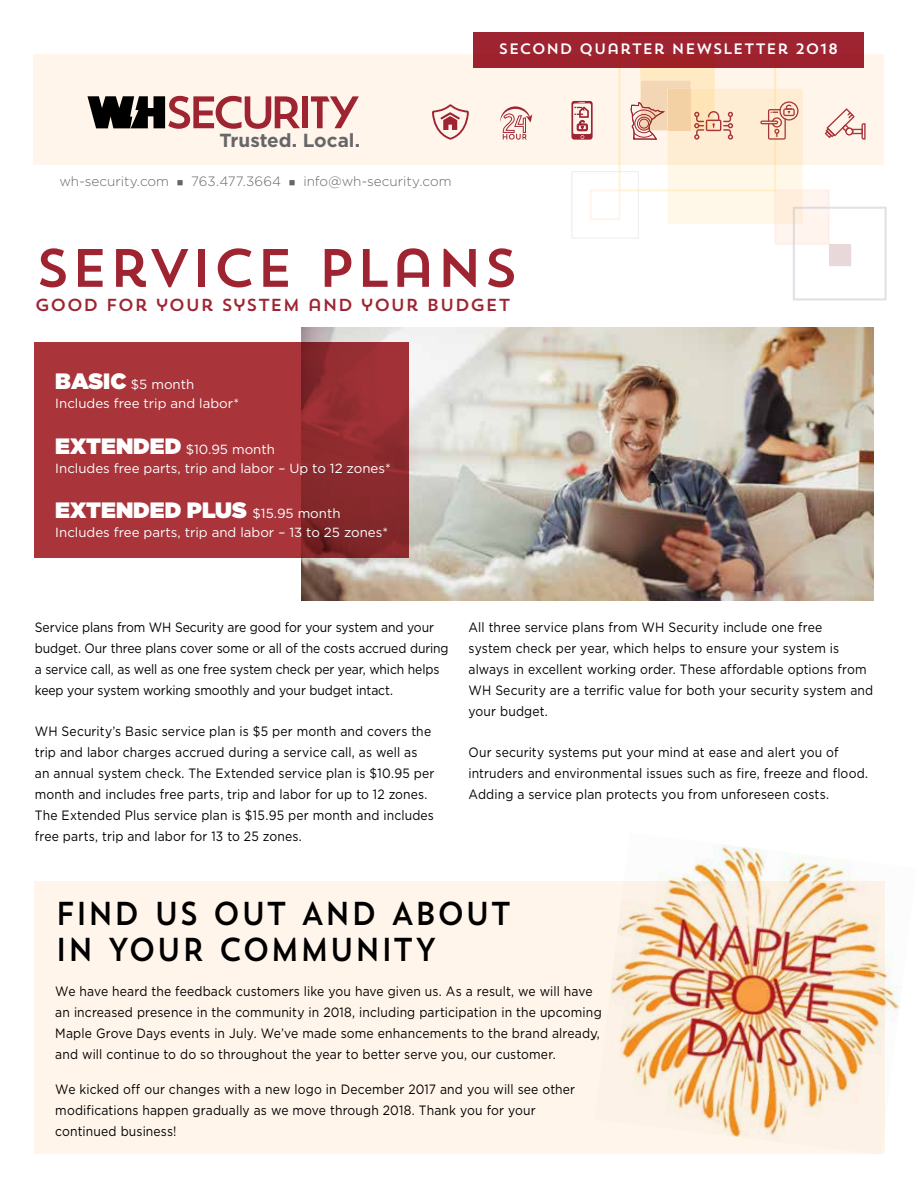
<style>
.page{position:relative;width:918px;height:1188px;background:#fff}
.page>*{position:absolute;margin:0;border:0;box-sizing:border-box;transform-origin:0 0}
.t1{font:53.85px "Trend Sans One";letter-spacing:-.015em;color:#9e2432}
.t2{font:33px/36px "Trend Sans One";letter-spacing:-.005em;color:#000;scale:.9 1}
.t3{font:900 22.2px "Gotham";color:#fff}
.t4{font:700 18.9px "Gotham";color:#676668}
.t5{font:17.4px "Trend Sans One";color:#9e2432}
.t6{font:15px "Trend Sans One";letter-spacing:.01em;color:#fff}
.t7{font:13.5px/21px "Gotham";letter-spacing:.01em;color:#000;scale:.9 1}
.t8{font:13.5px/21px "Gotham";letter-spacing:-.01em;color:#000;scale:.9 1}
.t9{font:300 13.5px "Gotham";letter-spacing:-.005em;color:#676668}
.t10{font:13.35px/19.4px "Gotham";color:#fff}
.s1{font-weight:900;font-size:22.2px}
.s2{font-weight:400;font-size:13.35px}
</style>
<div class="page">
<div style="left:33px;top:54px;width:851px;height:110px;background:#fff5ea"></div>
<div style="left:302px;top:96px;width:6px;height:32px;background:#9e2432"></div>
<svg style="left:311px;top:96px;width:48px;height:32px"></svg>
<svg style="left:87px;top:96px;width:213px;height:33px"></svg>
<div style="left:473px;top:32px;width:391px;height:36px;background:#9e2432"></div>
<svg style="left:500px;top:106px;width:32px;height:34px"></svg>
<svg style="left:432px;top:104px;width:37px;height:36px"></svg>
<svg style="left:571px;top:54px;width:316px;height:247px"></svg>
<div style="left:35px;top:881px;width:850px;height:273px;background:#fff5ea"></div>
<img style="left:609px;top:844px;width:293px;height:295px">
<img style="left:301px;top:328px;width:572px;height:273px">
<svg style="left:35px;top:342px;width:374px;height:216px;background:#a03136"></svg>
<h3 class="t4" style="left:219px;top:128px;width:142px">Trusted. Local.</h3>
<p class="t9" style="left:59px;top:172px;width:394px">wh-security.com ■ 763.477.3664 ■ info@wh-security.com</p>
<p class="t6" style="left:499px;top:40px;width:342px">SECOND QUARTER NEWSLETTER 2018</p>
<h1 class="t1" style="left:35px;top:233px;width:486px">SERVICE PLANS</h1>
<p class="t5" style="left:35px;top:294px;width:477px">GOOD FOR YOUR SYSTEM AND YOUR BUDGET</p>
<p class="t10" style="left:55px;top:374px;width:185px"><span class="s1">BASIC</span> $5 month<br>Includes free trip and labor*</p>
<p class="t10" style="left:55px;top:439px;width:337px"><span class="s1">EXTENDED</span> $10.95 month<br>Includes free parts, trip and labor – Up to 12 zones*</p>
<h3 class="t3" style="left:55px;top:494px;width:287px">EXTENDED PLUS <span class="s2">$15.95 month</span></h3>
<p class="t10" style="left:55px;top:523px;width:334px">Includes free parts, trip and labor – 13 to 25 zones*</p>
<p class="t8" style="left:35px;top:616px;width:461px">Service plans from WH Security are good for your system and your budget. Our three plans cover some or all of the costs accrued during a service call, as well as one free system check per year, which helps keep your system working smoothly and your budget intact.</p>
<p class="t7" style="left:35px;top:721px;width:446px">WH Security’s Basic service plan is $5 per month and covers the trip and labor charges accrued during a service call, as well as an annual system check. The Extended service plan is $10.95 per month and includes free parts, trip and labor for up to 12 zones.<br>The Extended Plus service plan is $15.95 per month and includes free parts, trip and labor for 13 to 25 zones.</p>
<p class="t7" style="left:469px;top:616px;width:451px">All three service plans from WH Security include one free<br>system check per year, which helps to ensure your system is always in excellent working order. These affordable options from WH Security are a terrific value for both your security system and your budget.</p>
<p class="t7" style="left:469px;top:742px;width:445px">Our security systems put your mind at ease and alert you of intruders and environmental issues such as fire, freeze and flood.<br>Adding a service plan protects you from unforeseen costs.</p>
<h2 class="t2" style="left:55px;top:895px;width:508px">FIND US OUT AND ABOUT<br>IN YOUR COMMUNITY</h2>
<p class="t7" style="left:55px;top:980px;width:608px">We have heard the feedback customers like you have given us. As a result, we will have an increased presence in the community in 2018, including participation in the upcoming Maple Grove Days events in July. We’ve made some enhancements to the brand already, and will continue to do so throughout the year to better serve you, our customer.</p>
<p class="t7" style="left:55px;top:1078px;width:579px">We kicked off our changes with a new logo in December 2017 and you will see other modifications happen gradually as we move through 2018. Thank you for your continued business!</p>
</div>
